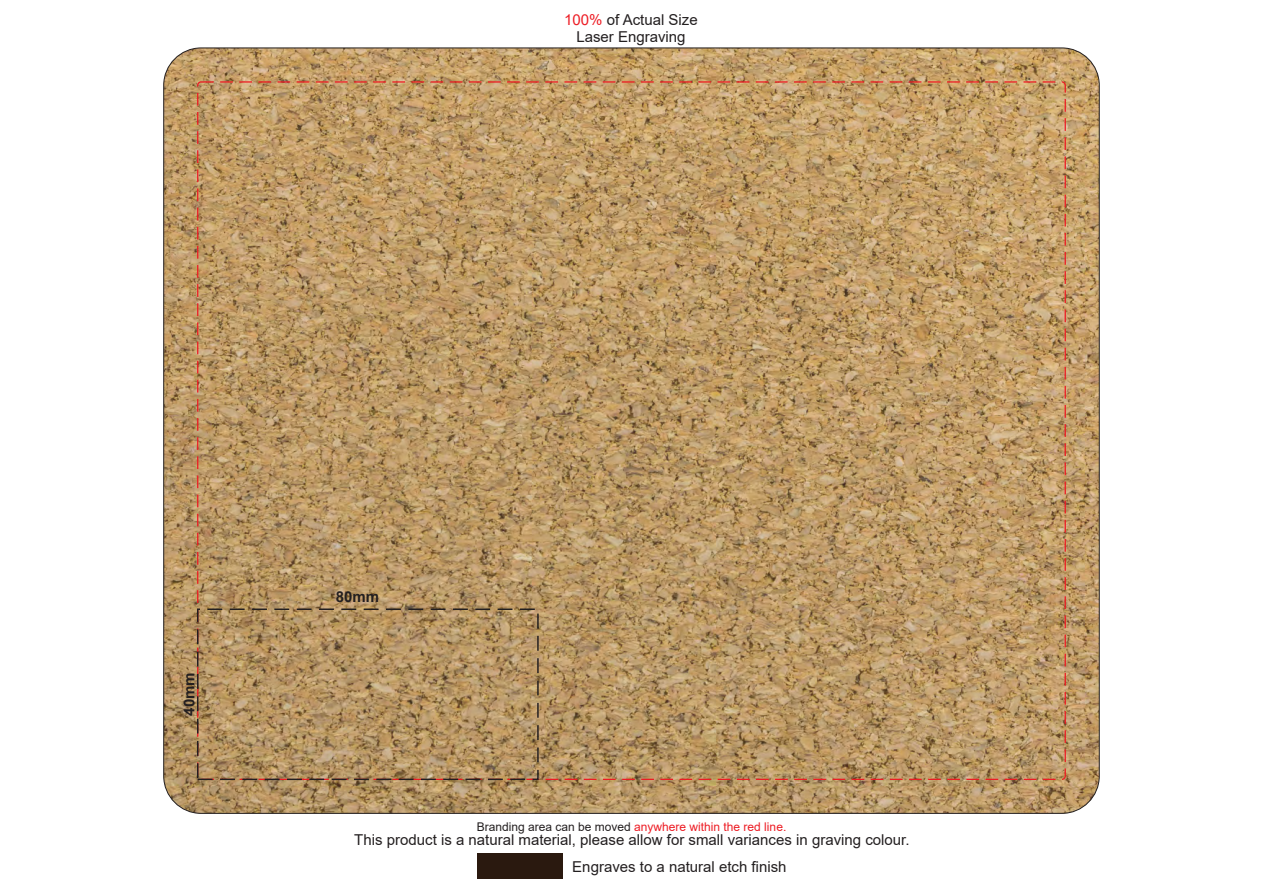
<style>
.page{position:relative;width:1263px;height:893px;background:#fff}
.page>*{position:absolute;margin:0;border:0;box-sizing:border-box;transform-origin:0 0}
.t1{font:15px/16.8px "Arial";color:#231f20;text-align:center}
.t2{font:700 15px "Arial";color:#231f20}
.t3{font:12px "Arial";color:#ed1c24}
.s1{color:#ed1c24}
.s2{color:#231f20}
</style>
<div class="page">
<img style="left:164px;top:48px;width:935px;height:765px;border-radius:37px">
<div style="left:197px;top:608px;width:342px;height:172px;border:1px dashed #231f20"></div>
<div style="left:477px;top:853px;width:85px;height:26px;background:#2a190f"></div>
<p class="t1" style="left:564px;top:11px;width:135px"><span class="s1">100%</span> of Actual Size<br>Laser Engraving</p>
<p class="t2" style="left:179px;top:716px;width:45px;rotate:-90deg">40mm</p>
<p class="t2" style="left:336px;top:586px;width:45px">80mm</p>
<p class="t3" style="left:477px;top:818px;width:311px"><span class="s2">Branding area can be moved</span> anywhere within the red line.</p>
<p class="t1" style="left:572px;top:858px;width:216px">Engraves to a natural etch finish</p>
<p class="t1" style="left:354px;top:832px;width:557px">This product is a natural material, please allow for small variances in graving colour.</p>
</div>
